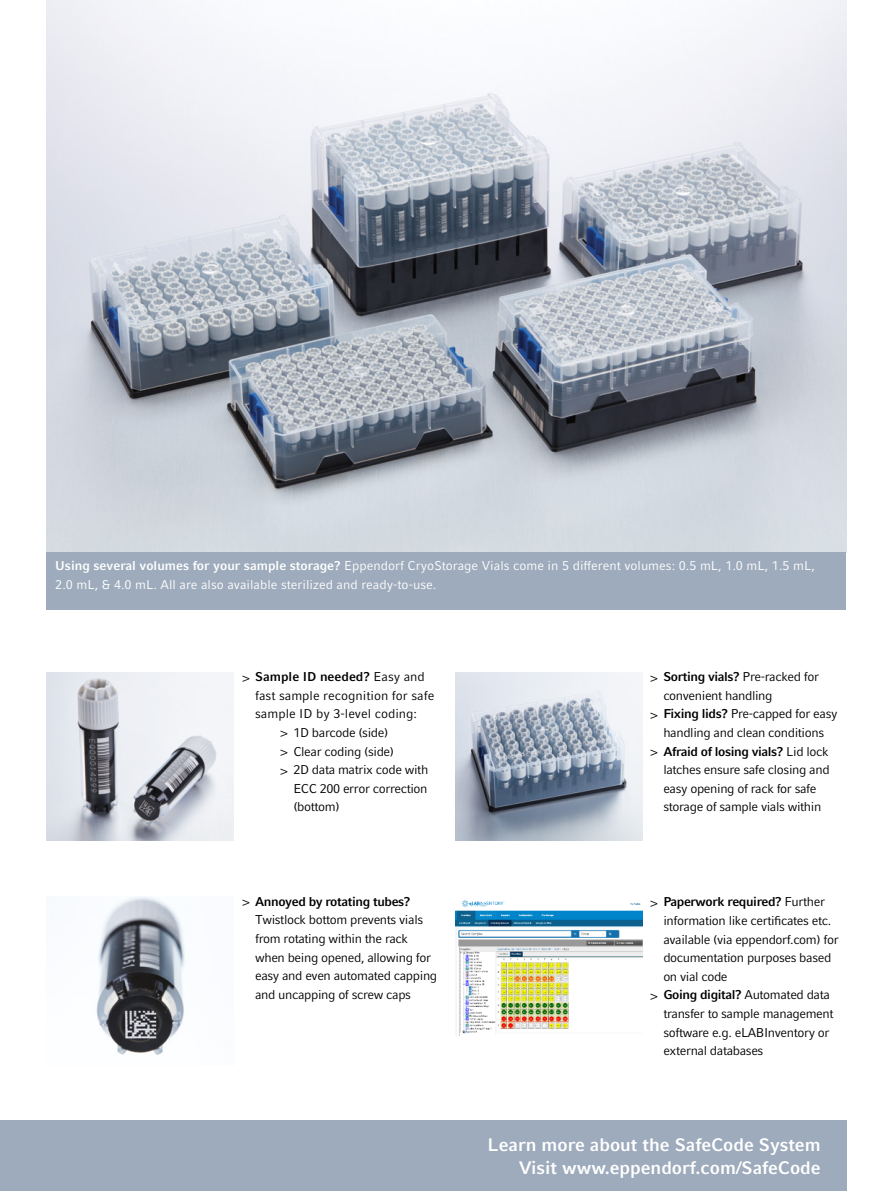
<style>
.page{position:relative;width:893px;height:1191px;background:#fff}
.page>*{position:absolute;margin:0;border:0;box-sizing:border-box;transform-origin:0 0}
.t1{font:700 18px/23px "Compatil Factfor Eppendorf";color:#fff;text-align:right}
.t2{font:12.75px/18.6px "Compatil Factfor Eppendorf";letter-spacing:-.03em;color:#000}
.t3{font:12.75px/18.6px "Compatil Factfor Eppendorf";color:#fff}
.t4{font:700 12.75px "Compatil Factfor Eppendorf";letter-spacing:-.03em;color:#000}
.t5{font:12.75px "Compatil Factfor Eppendorf";color:#000}
.t6{font:700 12.75px "Compatil Factfor Eppendorf";color:#000}
.s1{font-weight:700}
.s2{font-family:"Compatil Textfor Eppendorf";font-weight:400}
.s3{font-weight:400}
.s4{font-family:"Compatil Textfor Eppendorf"}
</style>
<div class="page">
<img style="left:47px;top:0;width:799px;height:552px">
<img style="left:455px;top:899px;width:187px;height:136px">
<img style="left:47px;top:672px;width:187px;height:168px">
<img style="left:455px;top:672px;width:187px;height:168px">
<img style="left:96px;top:896px;width:89px;height:159px">
<div style="left:47px;top:552px;width:799px;height:58px;background:#9eabbc"></div>
<div style="left:0;top:1120px;width:846px;height:71px;background:#9eabbc"></div>
<p class="t3" style="left:55px;top:556px;width:761px"><span class="s1">Using several volumes for your sample storage?</span> Eppendorf CryoStorage Vials come in 5 different volumes: 0.5 mL, 1.0 mL, 1.5 mL,<br>2.0 mL, &amp; 4.0 mL. All are also available sterilized and ready-to-use.</p>
<p class="t6" style="left:242px;top:669px;width:184px"><span class="s2">&gt;</span> Sample ID needed? <span class="s3">Easy and</span></p>
<p class="t5" style="left:255px;top:688px;width:181px">fast sample recognition for safe</p>
<p class="t5" style="left:255px;top:706px;width:164px">sample ID by 3-level coding:</p>
<p class="t2" style="left:281px;top:723px;width:109px"><span class="s4">&gt;</span> 1D barcode (side)</p>
<p class="t2" style="left:281px;top:742px;width:115px"><span class="s4">&gt;</span> Clear coding (side)</p>
<p class="t2" style="left:281px;top:760px;width:149px"><span class="s4">&gt;</span> 2D data matrix code with</p>
<p class="t2" style="left:293px;top:779px;width:136px">ECC 200 error correction</p>
<p class="t2" style="left:293px;top:797px;width:48px">(bottom)</p>
<p class="t2" style="left:255px;top:892px;width:184px;text-indent:-13px"><span class="s4">&gt;</span> <span class="s1">Annoyed by rotating tubes?<br></span>Twistlock bottom prevents vials from rotating within the rack when being opened, allowing for easy and even automated capping and uncapping of screw caps</p>
<p class="t4" style="left:651px;top:669px;width:170px"><span class="s2">&gt;</span> Sorting vials? <span class="s3">Pre-racked for</span></p>
<p class="t2" style="left:663px;top:686px;width:111px">convenient handling</p>
<p class="t2" style="left:651px;top:704px;width:188px"><span class="s4">&gt;</span> <span class="s1">Fixing lids?</span> Pre-capped for easy</p>
<p class="t2" style="left:663px;top:723px;width:162px">handling and clean conditions</p>
<p class="t4" style="left:651px;top:743px;width:180px"><span class="s2">&gt;</span> Afraid of losing vials? <span class="s3">Lid lock</span></p>
<p class="t2" style="left:663px;top:760px;width:168px">latches ensure safe closing and</p>
<p class="t2" style="left:663px;top:779px;width:155px">easy opening of rack for safe</p>
<p class="t2" style="left:663px;top:797px;width:160px">storage of sample vials within</p>
<p class="t4" style="left:651px;top:894px;width:176px"><span class="s2">&gt;</span> Paperwork required? <span class="s3">Further</span></p>
<p class="t2" style="left:663px;top:911px;width:169px">information like certificates etc.</p>
<p class="t2" style="left:663px;top:930px;width:177px">available (via eppendorf.com) for</p>
<p class="t2" style="left:663px;top:948px;width:169px">documentation purposes based</p>
<p class="t2" style="left:663px;top:967px;width:66px">on vial code</p>
<p class="t4" style="left:651px;top:987px;width:181px"><span class="s2">&gt;</span> Going digital? <span class="s3">Automated data</span></p>
<p class="t2" style="left:663px;top:1004px;width:172px">transfer to sample management</p>
<p class="t2" style="left:663px;top:1023px;width:168px">software e.g. eLABInventory or</p>
<p class="t2" style="left:663px;top:1041px;width:102px">external databases</p>
<h1 class="t1" style="left:488px;top:1133px;width:335px">Learn more about the SafeCode System<br>Visit www.eppendorf.com/SafeCode</h1>
</div>
